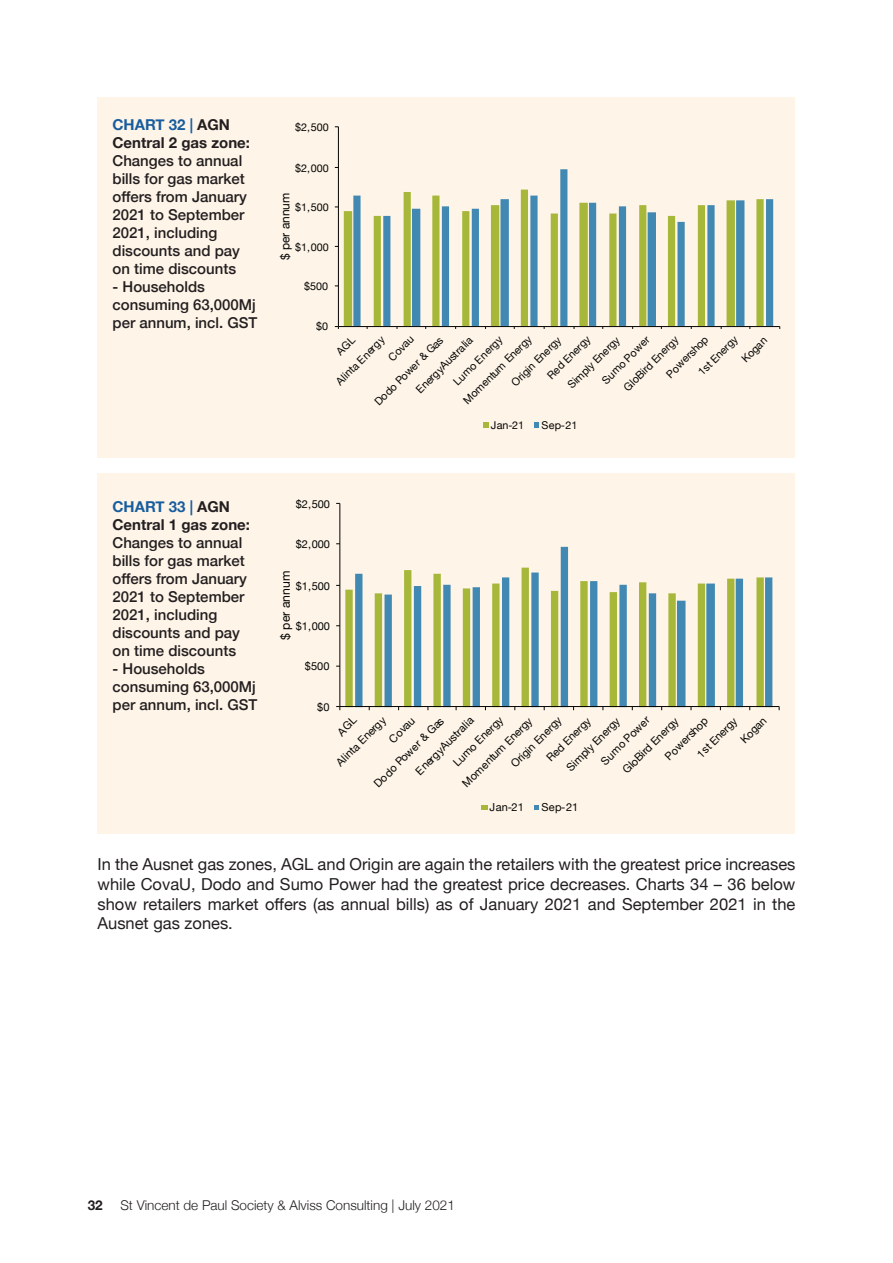
<style>
.page{position:relative;width:893px;height:1263px;background:#fff}
.page>*{position:absolute;margin:0;border:0;box-sizing:border-box;transform-origin:0 0}
.t1{font:16.5px/19.8px "Helvetica Neue";color:#231f20;text-align:justify}
.t2{font:500 15px/18px "Helvetica Neue";color:#231f20}
.t3{font:700 15px/18px "Helvetica Neue";color:#231f20}
.t4{font:300 13.5px "Helvetica Neue";color:#231f20}
.t5{font:700 13.5px "Helvetica Neue";color:#231f20}
.t6{font:12.3px "Helvetica Neue";color:#040503}
.t7{font:12px "Helvetica Neue";color:#040503}
.t8{font:10.95px "Helvetica Neue";color:#040503}
.t9{font:10.8px "Helvetica Neue";color:#040503}
.s1{color:#175d9e}
</style>
<div class="page">
<div style="left:98px;top:474px;width:697px;height:360px;background:#fef4e8"></div>
<div style="left:98px;top:98px;width:697px;height:360px;background:#fef4e8"></div>
<svg style="left:344px;top:211px;width:9px;height:115px"></svg>
<svg style="left:353px;top:169px;width:420px;height:157px"></svg>
<hr style="left:338px;top:127px;width:1px;height:200px;background:#040503">
<hr style="left:338px;top:326px;width:442px;height:1px;background:#040503">
<svg style="left:483px;top:422px;width:5px;height:6px"></svg>
<svg style="left:534px;top:422px;width:5px;height:6px"></svg>
<svg style="left:345px;top:589px;width:8px;height:117px"></svg>
<svg style="left:355px;top:547px;width:417px;height:159px"></svg>
<hr style="left:339px;top:503px;width:1px;height:203px;background:#040503">
<hr style="left:340px;top:706px;width:439px;height:1px;background:#040503">
<svg style="left:481px;top:805px;width:6px;height:5px"></svg>
<svg style="left:534px;top:805px;width:5px;height:5px"></svg>
<svg style="left:336px;top:706px;width:22px;height:5px"></svg>
<p class="t3" style="left:112px;top:116px;width:139px"><span class="s1">CHART 32 |</span> AGN<br>Central 2 gas zone:</p>
<p class="t2" style="left:112px;top:151px;width:136px">Changes to annual bills for gas market offers from January<br>2021 to September<br>2021, including discounts and pay on time discounts</p>
<p class="t2" style="left:112px;top:277px;width:147px">- Households consuming 63,000Mj per annum, incl. GST</p>
<p class="t9" style="left:295px;top:119px;width:35px">$2,500</p>
<p class="t9" style="left:295px;top:160px;width:35px">$2,000</p>
<p class="t7" style="left:276px;top:260px;width:69px;rotate:-90deg">$ per annum</p>
<p class="t9" style="left:295px;top:199px;width:35px">$1,500</p>
<p class="t9" style="left:295px;top:239px;width:35px">$1,000</p>
<p class="t9" style="left:304px;top:278px;width:25px">$500</p>
<p class="t9" style="left:316px;top:318px;width:13px">$0</p>
<p class="t9" style="left:460px;top:397px;width:93px;rotate:-45deg">Momentum Energy</p>
<p class="t9" style="left:694px;top:368px;width:52px;rotate:-45deg">1st Energy</p>
<p class="t9" style="left:738px;top:355px;width:33px;rotate:-45deg">Kogan</p>
<p class="t9" style="left:332px;top:377px;width:66px;rotate:-45deg">Alinta Energy</p>
<p class="t9" style="left:384px;top:354px;width:33px;rotate:-45deg">Covau</p>
<p class="t9" style="left:662px;top:370px;width:56px;rotate:-45deg">Powershop</p>
<p class="t9" style="left:598px;top:376px;width:64px;rotate:-45deg">Sumo Power</p>
<p class="t9" style="left:544px;top:372px;width:57px;rotate:-45deg">Red Energy</p>
<p class="t9" style="left:450px;top:377px;width:66px;rotate:-45deg">Lumo Energy</p>
<p class="t9" style="left:620px;top:383px;width:74px;rotate:-45deg">GloBird Energy</p>
<p class="t9" style="left:564px;top:381px;width:70px;rotate:-45deg">Simply Energy</p>
<p class="t9" style="left:508px;top:379px;width:67px;rotate:-45deg">Origin Energy</p>
<p class="t9" style="left:412px;top:386px;width:77px;rotate:-45deg">EnergyAustralia</p>
<p class="t9" style="left:371px;top:398px;width:93px;rotate:-45deg">Dodo Power &amp; Gas</p>
<p class="t9" style="left:491px;top:417px;width:35px">Jan-21</p>
<p class="t9" style="left:542px;top:417px;width:37px">Sep-21</p>
<p class="t3" style="left:112px;top:498px;width:139px"><span class="s1">CHART 33 |</span> AGN<br>Central 1 gas zone:</p>
<p class="t2" style="left:112px;top:532px;width:136px">Changes to annual bills for gas market offers from January<br>2021 to September<br>2021, including discounts and pay on time discounts</p>
<p class="t2" style="left:112px;top:658px;width:147px">- Households consuming 63,000Mj per annum, incl. GST</p>
<p class="t8" style="left:296px;top:496px;width:36px">$2,500</p>
<p class="t8" style="left:296px;top:536px;width:36px">$2,000</p>
<p class="t6" style="left:277px;top:640px;width:70px;rotate:-90deg">$ per annum</p>
<p class="t8" style="left:296px;top:578px;width:36px">$1,500</p>
<p class="t8" style="left:296px;top:618px;width:36px">$1,000</p>
<p class="t8" style="left:305px;top:659px;width:26px">$500</p>
<p class="t8" style="left:317px;top:699px;width:14px">$0</p>
<p class="t8" style="left:597px;top:757px;width:65px;rotate:-45deg">Sumo Power</p>
<p class="t8" style="left:332px;top:759px;width:67px;rotate:-45deg">Alinta Energy</p>
<p class="t8" style="left:385px;top:735px;width:33px;rotate:-45deg">Covau</p>
<p class="t8" style="left:449px;top:759px;width:67px;rotate:-45deg">Lumo Energy</p>
<p class="t8" style="left:507px;top:760px;width:68px;rotate:-45deg">Origin Energy</p>
<p class="t8" style="left:412px;top:767px;width:78px;rotate:-45deg">EnergyAustralia</p>
<p class="t8" style="left:693px;top:750px;width:54px;rotate:-45deg">1st Energy</p>
<p class="t8" style="left:737px;top:735px;width:33px;rotate:-45deg">Kogan</p>
<p class="t8" style="left:459px;top:779px;width:95px;rotate:-45deg">Momentum Energy</p>
<p class="t8" style="left:370px;top:779px;width:95px;rotate:-45deg">Dodo Power &amp; Gas</p>
<p class="t8" style="left:661px;top:753px;width:57px;rotate:-45deg">Powershop</p>
<p class="t8" style="left:543px;top:754px;width:58px;rotate:-45deg">Red Energy</p>
<p class="t8" style="left:619px;top:766px;width:76px;rotate:-45deg">GloBird Energy</p>
<p class="t8" style="left:563px;top:764px;width:72px;rotate:-45deg">Simply Energy</p>
<p class="t8" style="left:490px;top:799px;width:36px">Jan-21</p>
<p class="t8" style="left:542px;top:799px;width:38px">Sep-21</p>
<p class="t1" style="left:98px;top:855px;width:699px">In the Ausnet gas zones, AGL and Origin are again the retailers with the greatest price increases while CovaU, Dodo and Sumo Power had the greatest price decreases. Charts 34 – 36 below show retailers market offers (as annual bills) as of January 2021 and September 2021 in the Ausnet gas zones.</p>
<p class="t5" style="left:88px;top:1194px;width:17px">32</p>
<p class="t4" style="left:120px;top:1194px;width:336px">St Vincent de Paul Society &amp; Alviss Consulting | July 2021</p>
</div>
